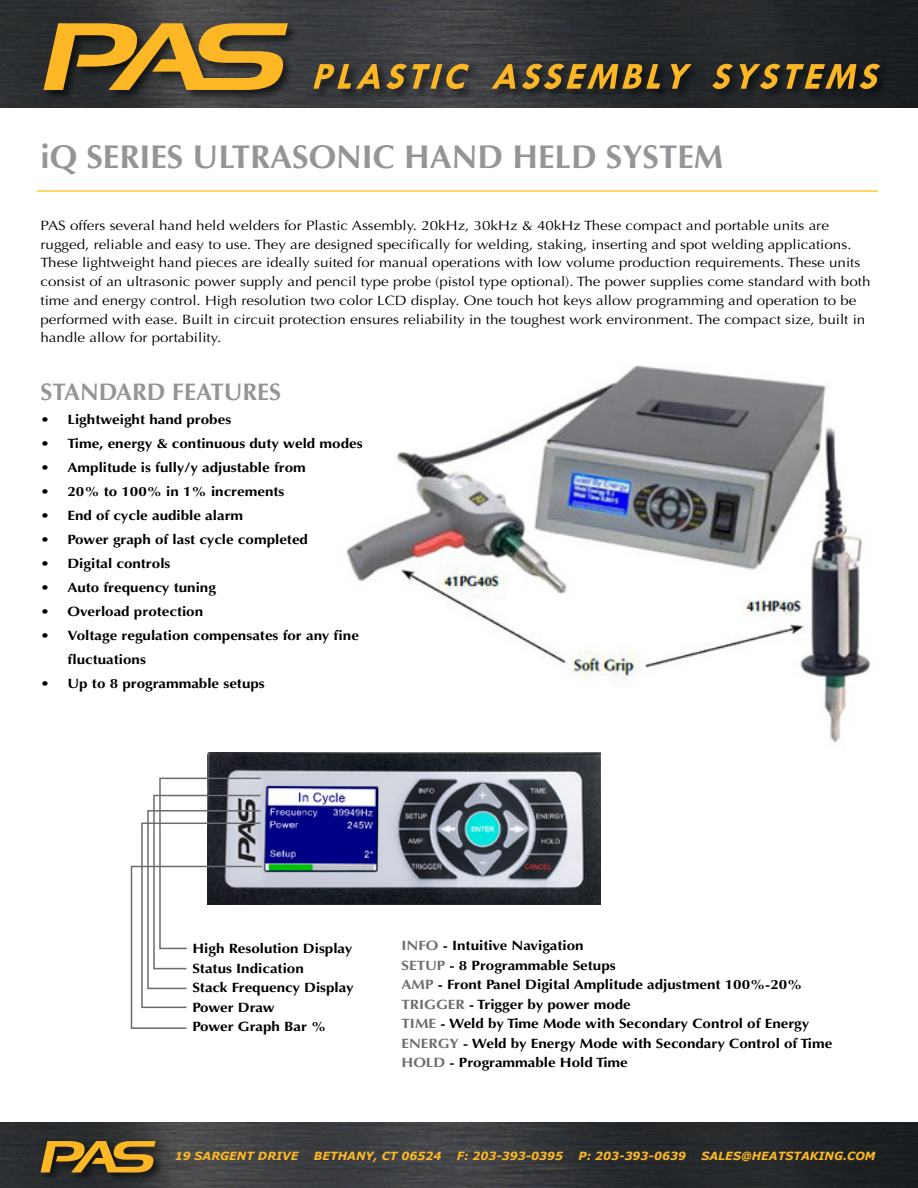
<style>
.page{position:relative;width:918px;height:1188px;background:#fff}
.page>*{position:absolute;margin:0;border:0;box-sizing:border-box;transform-origin:0 0}
.t1{font:700 33px "Optima";color:#939598}
.t2{font:700 24px "Optima";color:#939598}
.t3{font:13.5px/18.8px "Optima";color:#000;scale:1.12 1}
.t4{font:700 13.5px/19.5px "Optima";color:#000;scale:1.12 1}
.t5{font:italic 700 11.25px "Verdana";color:#fdb724}
.s1{color:#6d6e71}
</style>
<div class="page">
<img style="left:346px;top:365px;width:524px;height:390px">
<img style="left:0;top:0;width:918px;height:108px">
<img style="left:0;top:1122px;width:918px;height:66px">
<div style="left:39px;top:1139px;width:128px;height:45px;background:#000;opacity:.6"></div>
<svg style="left:41px;top:1141px;width:115px;height:31px;background:#997323"></svg>
<div style="left:42px;top:21px;width:257px;height:81px;background:#000;opacity:.6"></div>
<svg style="left:44px;top:23px;width:244px;height:67px;background:#9e7929"></svg>
<div style="left:311px;top:62px;width:169px;height:39px;background:#000;opacity:.6"></div>
<svg style="left:313px;top:64px;width:67px;height:25px;background:#82672d"></svg>
<svg style="left:386px;top:64px;width:83px;height:25px;background:#816731"></svg>
<div style="left:490px;top:62px;width:212px;height:39px;background:#000;opacity:.6"></div>
<svg style="left:491px;top:64px;width:24px;height:25px"></svg>
<svg style="left:522px;top:64px;width:138px;height:25px;background:#876825"></svg>
<svg style="left:671px;top:64px;width:21px;height:25px"></svg>
<div style="left:711px;top:62px;width:180px;height:39px;background:#1e2124"></div>
<svg style="left:712px;top:64px;width:21px;height:25px"></svg>
<svg style="left:740px;top:64px;width:140px;height:25px"></svg>
<hr style="left:37px;top:190px;width:841px;height:2px;background:#fc3">
<img style="left:208px;top:752px;width:392px;height:153px">
<svg style="left:130px;top:777px;width:134px;height:252px"></svg>
<h1 class="t1" style="left:40px;top:137px;width:684px">iQ SERIES ULTRASONIC HAND HELD SYSTEM</h1>
<p class="t3" style="left:40px;top:216px;width:743px">PAS offers several hand held welders for Plastic Assembly. 20kHz, 30kHz &amp; 40kHz These compact and portable units are rugged, reliable and easy to use. They are designed specifically for welding, staking, inserting and spot welding applications.<br>These lightweight hand pieces are ideally suited for manual operations with low volume production requirements. These units consist of an ultrasonic power supply and pencil type probe (pistol type optional). The power supplies come standard with both time and energy control. High resolution two color LCD display. One touch hot keys allow programming and operation to be performed with ease. Built in circuit protection ensures reliability in the toughest work environment. The compact size, built in handle allow for portability.</p>
<h2 class="t2" style="left:40px;top:378px;width:242px">STANDARD FEATURES</h2>
<p class="t4" style="left:40px;top:410px;width:172px">• Lightweight hand probes</p>
<p class="t4" style="left:40px;top:434px;width:289px">• Time, energy &amp; continuous duty weld modes</p>
<p class="t4" style="left:40px;top:458px;width:238px">• Amplitude is fully/y adjustable from</p>
<p class="t4" style="left:40px;top:482px;width:219px">• 20% to 100% in 1% increments</p>
<p class="t4" style="left:40px;top:506px;width:183px">• End of cycle audible alarm</p>
<p class="t4" style="left:40px;top:530px;width:240px">• Power graph of last cycle completed</p>
<p class="t4" style="left:40px;top:554px;width:118px">• Digital controls</p>
<p class="t4" style="left:40px;top:578px;width:158px">• Auto frequency tuning</p>
<p class="t4" style="left:40px;top:602px;width:147px">• Overload protection</p>
<p class="t4" style="left:68px;top:624px;width:262px;line-height:24px;text-indent:-27px">• Voltage regulation compensates for any fine fluctuations</p>
<p class="t4" style="left:40px;top:674px;width:202px">• Up to 8 programmable setups</p>
<p class="t4" style="left:192px;top:939px;width:145px">High Resolution Display<br>Status Indication<br>Stack Frequency Display<br>Power Draw<br>Power Graph Bar %</p>
<p class="t4" style="left:402px;top:936px;width:386px"><span class="s1">INFO</span> - Intuitive Navigation<br><span class="s1">SETUP</span> - 8 Programmable Setups<br><span class="s1">AMP</span> - Front Panel Digital Amplitude adjustment 100%-20% <span class="s1">TRIGGER</span> - Trigger by power mode<br><span class="s1">TIME</span> - Weld by Time Mode with Secondary Control of Energy <span class="s1">ENERGY</span> - Weld by Energy Mode with Secondary Control of Time <span class="s1">HOLD</span> - Programmable Hold Time</p>
<p class="t5" style="left:175px;top:1148px;width:125px">19 SARGENT DRIVE</p>
<p class="t5" style="left:314px;top:1148px;width:129px">BETHANY, CT 06524</p>
<p class="t5" style="left:457px;top:1148px;width:108px">F: 203-393-0395</p>
<p class="t5" style="left:579px;top:1148px;width:109px">P: 203-393-0639</p>
<p class="t5" style="left:701px;top:1148px;width:176px">SALES@HEATSTAKING.COM</p>
</div>
